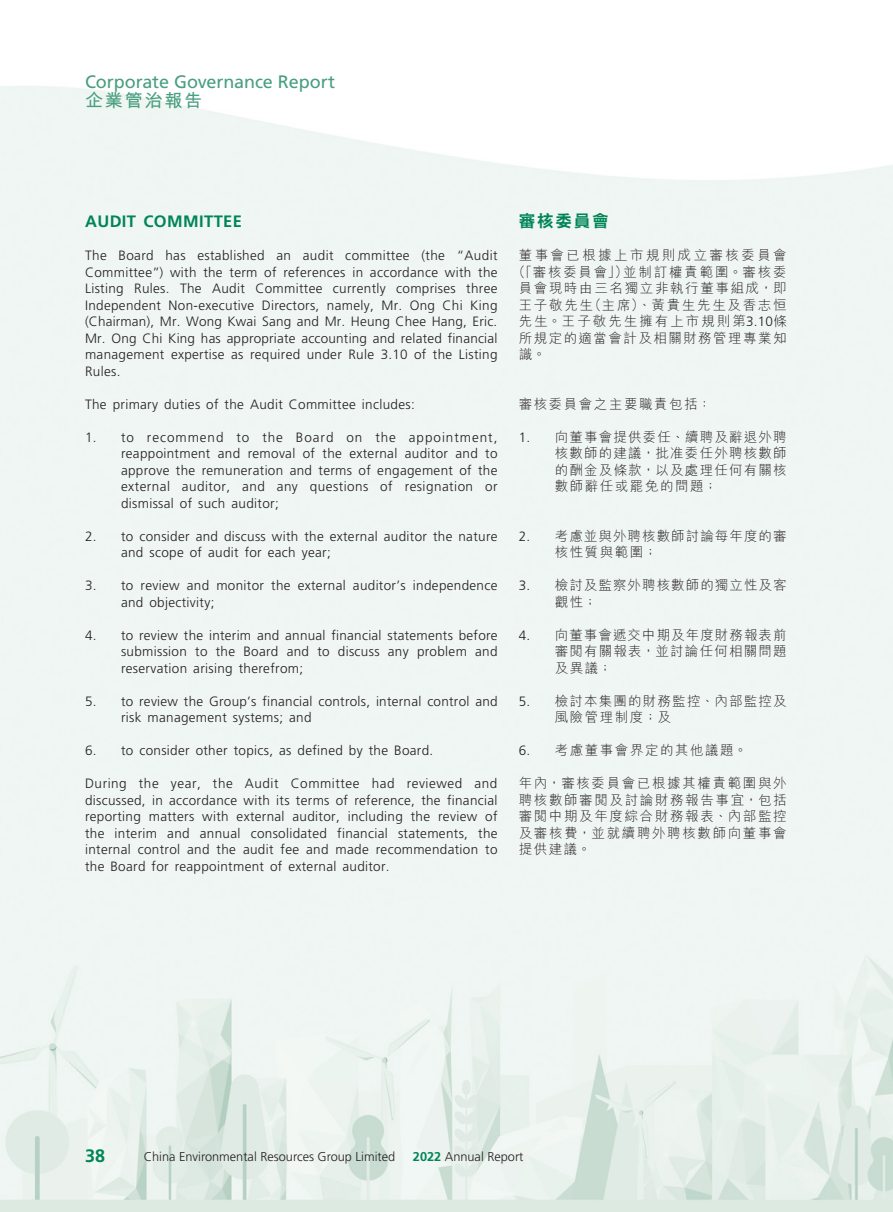
<style>
.page{position:relative;width:893px;height:1212px;background:#fff}
.page>*{position:absolute;margin:0;border:0;box-sizing:border-box;transform-origin:0 0}
.t1{font:18px "Frutiger LT Std";letter-spacing:-.005em;color:#489f7f}
.t2{font:700 18px "M Hei HK";letter-spacing:.105em;color:#489f7f}
.t3{font:700 18px "Frutiger LT Std";color:#008557}
._03_H1{font:700 16.5px "Frutiger LT Std";letter-spacing:.025em;color:#008557}
._03_H1-2{font:800 16.5px "C Hei 2 HK";letter-spacing:.115em;color:#008557}
._11_P0{font:300 13.5px/16.5px "Frutiger LT Std";letter-spacing:.025em;color:#231f20;text-align:justify}
._11_P0-2{font:300 13.5px/16.5px "M Hei HK";letter-spacing:.115em;color:#231f20;text-align:justify}
._11_P0-3{font:300 13.5px/16.5px "M Hei HK";letter-spacing:.08em;color:#231f20}
._11_P0-4{font:300 13.5px/16.5px "M Hei HK";letter-spacing:.09em;color:#231f20}
._11_P0-5{font:300 13.5px "M Hei HK";letter-spacing:.135em;color:#231f20}
._11_P0-6{font:300 13.5px "M Hei HK";letter-spacing:.15em;color:#231f20}
._11_P0-7{font:300 13.5px "M Hei HK";letter-spacing:.18em;color:#231f20}
.t4{font:300 12.75px "Frutiger LT Std";color:#231f20}
.s1{font-family:"Frutiger LT Std"}
.s2{font-weight:700;color:#008557}
</style>
<div class="page">
<img style="left:0;top:86px;width:893px;height:1126px">
<h1 class="t1" style="left:85px;top:71px;width:252px">Corporate Governance Report</h1>
<h1 class="t2" style="left:85px;top:88px;width:118px">企業管治報告</h1>
<p class="_03_H1" style="left:85px;top:212px;width:158px">AUDIT COMMITTEE</p>
<p class="_11_P0" style="left:85px;top:248px;width:414px">The Board has established an audit committee (the “Audit Committee”) with the term of references in accordance with the Listing Rules. The Audit Committee currently comprises three Independent Non-executive Directors, namely, Mr. Ong Chi King (Chairman), Mr. Wong Kwai Sang and Mr. Heung Chee Hang, Eric.<br>Mr. Ong Chi King has appropriate accounting and related financial management expertise as required under Rule 3.10 of the Listing Rules.</p>
<p class="_11_P0" style="left:85px;top:396px;width:331px">The primary duties of the Audit Committee includes:</p>
<p class="_11_P0" style="left:121px;top:429px;width:378px;text-indent:-36px">1. to recommend to the Board on the appointment, reappointment and removal of the external auditor and to approve the remuneration and terms of engagement of the external auditor, and any questions of resignation or dismissal of such auditor;</p>
<p class="_11_P0" style="left:121px;top:528px;width:378px;text-indent:-36px">2. to consider and discuss with the external auditor the nature and scope of audit for each year;</p>
<p class="_11_P0" style="left:121px;top:578px;width:378px;text-indent:-36px">3. to review and monitor the external auditor’s independence and objectivity;</p>
<p class="_11_P0" style="left:121px;top:627px;width:378px;text-indent:-36px">4. to review the interim and annual financial statements before submission to the Board and to discuss any problem and reservation arising therefrom;</p>
<p class="_11_P0" style="left:121px;top:693px;width:378px;text-indent:-36px">5. to review the Group’s financial controls, internal control and risk management systems; and</p>
<p class="_11_P0" style="left:85px;top:743px;width:350px">6. to consider other topics, as defined by the Board.</p>
<p class="_11_P0" style="left:85px;top:776px;width:414px">During the year, the Audit Committee had reviewed and discussed, in accordance with its terms of reference, the financial reporting matters with external auditor, including the review of the interim and annual consolidated financial statements, the internal control and the audit fee and made recommendation to the Board for reappointment of external auditor.</p>
<p class="_03_H1-2" style="left:519px;top:210px;width:92px">審核委員會</p>
<p class="_11_P0-7" style="left:519px;top:246px;width:269px">董事會已根據上市規則成立審核委員會</p>
<p class="_11_P0-5" style="left:512px;top:262px;width:276px">（「審核委員會」）並制訂權責範圍。審核委</p>
<p class="_11_P0-2" style="left:519px;top:280px;width:269px">員會現時由三名獨立非執行董事組成，即</p>
<p class="_11_P0-2" style="left:519px;top:296px;width:269px">王子敬先生（主席）、黃貴生先生及香志恒</p>
<p class="_11_P0-6" style="left:519px;top:312px;width:269px">先生。王子敬先生擁有上市規則第<span class="s1">3.10</span>條</p>
<p class="_11_P0-2" style="left:519px;top:329px;width:269px">所規定的適當會計及相關財務管理專業知</p>
<p class="_11_P0-2" style="left:519px;top:346px;width:29px">識。</p>
<p class="_11_P0-2" style="left:519px;top:395px;width:194px">審核委員會之主要職責包括：</p>
<p class="_11_P0-2" style="left:555px;top:428px;width:233px;text-indent:-36px"><span class="s1">1.</span> 向董事會提供委任、續聘及辭退外聘核數師的建議，批准委任外聘核數師的酬金及條款，以及處理任何有關核數師辭任或罷免的問題；</p>
<p class="_11_P0-3" style="left:555px;top:527px;width:233px;text-indent:-36px"><span class="s1">2.</span> 考慮並與外聘核數師討論每年度的審核性質與範圍；</p>
<p class="_11_P0-3" style="left:555px;top:577px;width:233px;text-indent:-36px"><span class="s1">3.</span> 檢討及監察外聘核數師的獨立性及客觀性；</p>
<p class="_11_P0-2" style="left:555px;top:626px;width:233px;text-indent:-36px"><span class="s1">4.</span> 向董事會遞交中期及年度財務報表前審閱有關報表，並討論任何相關問題及異議；</p>
<p class="_11_P0-4" style="left:555px;top:692px;width:233px;text-indent:-36px"><span class="s1">5.</span> 檢討本集團的財務監控、內部監控及風險管理制度；及</p>
<p class="_11_P0-2" style="left:519px;top:742px;width:230px"><span class="s1">6.</span> 考慮董事會界定的其他議題。</p>
<p class="_11_P0-2" style="left:519px;top:775px;width:269px">年內，審核委員會已根據其權責範圍與外聘核數師審閱及討論財務報告事宜，包括審閱中期及年度綜合財務報表、內部監控及審核費，並就續聘外聘核數師向董事會提供建議。</p>
<h1 class="t3" style="left:85px;top:1145px;width:22px">38</h1>
<p class="t4" style="left:144px;top:1149px;width:253px">China Environmental Resources Group Limited</p>
<p class="t4" style="left:413px;top:1149px;width:112px"><span class="s2">2022</span> Annual Report</p>
</div>
